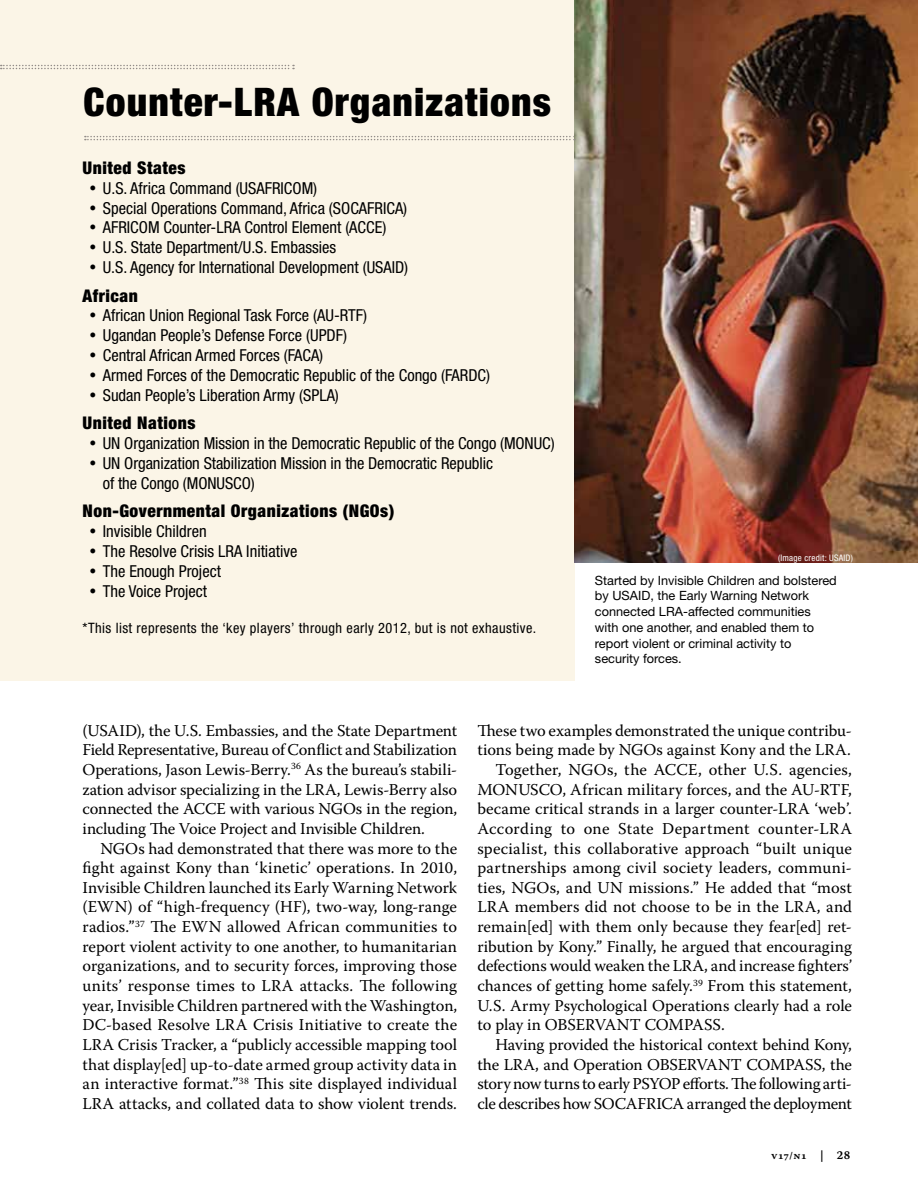
<style>
.page{position:relative;width:918px;height:1188px;background:#fff}
.page>*{position:absolute;margin:0;border:0;box-sizing:border-box;transform-origin:0 0}
.t1{font:900 condensed 39.45px "Helvetica Neue LT Std";letter-spacing:.03em;color:#000}
.t2{font:900 condensed 17.55px "Helvetica Neue LT Std";letter-spacing:.03em;color:#000}
.t3{font:16.5px/19.6px "Warnock Pro";color:#000;text-align:justify}
.t4{font:condensed 16.5px/19.8px "Helvetica Neue LT Std";color:#000}
.t5{font:16.5px "Warnock Pro";letter-spacing:-.02em;color:#000}
.t6{font:16.5px "Warnock Pro";letter-spacing:.02em;color:#000}
.t7{font:condensed 14.4px "Helvetica Neue LT Std";letter-spacing:.03em;color:#000}
.t8{font:12.75px/15.8px "Helvetica Neue LT Std";color:#000}
.t9{font:10.5px "Warnock Pro Semibold Capt";color:#000}
.t10{font:condensed 9px "Helvetica Neue LT Std";letter-spacing:.025em;color:#fff}
.s1{font-size:12px}
</style>
<div class="page">
<div style="left:0;top:0;width:575px;height:680px;background:#fbf5e7"></div>
<img style="left:575px;top:0;width:343px;height:563px">
<svg style="left:1px;top:65px;width:293px;height:4px"></svg>
<svg style="left:85px;top:136px;width:490px;height:4px"></svg>
<h1 class="t1" style="left:83px;top:78px;width:469px">Counter-LRA Organizations</h1>
<p class="t2" style="left:83px;top:157px;width:104px">United States</p>
<p class="t4" style="left:103px;top:178px;width:307px">U.S. Africa Command (USAFRICOM)<br>Special Operations Command, Africa (SOCAFRICA)<br>AFRICOM Counter-LRA Control Element (ACCE)<br>U.S. State Department/U.S. Embassies<br>U.S. Agency for International Development (USAID)</p>
<p class="t2" style="left:83px;top:285px;width:57px">African</p>
<p class="t4" style="left:103px;top:306px;width:389px">African Union Regional Task Force (AU-RTF)<br>Ugandan People’s Defense Force (UPDF)<br>Central African Armed Forces (FACA)<br>Armed Forces of the Democratic Republic of the Congo (FARDC)<br>Sudan People’s Liberation Army (SPLA)</p>
<p class="t2" style="left:83px;top:412px;width:114px">United Nations</p>
<p class="t4" style="left:103px;top:433px;width:453px">UN Organization Mission in the Democratic Republic of the Congo (MONUC)<br>UN Organization Stabilization Mission in the Democratic Republic<br>of the Congo (MONUSCO)</p>
<p class="t2" style="left:83px;top:500px;width:313px">Non-Governmental Organizations (NGOs)</p>
<p class="t4" style="left:103px;top:521px;width:196px">Invisible Children<br>The Resolve Crisis LRA Initiative<br>The Enough Project<br>The Voice Project</p>
<p class="t7" style="left:83px;top:619px;width:455px">*This list represents the ‘key players’ through early 2012, but is not exhaustive.</p>
<p class="t10" style="left:778px;top:552px;width:76px">(Image credit: USAID)</p>
<p class="t8" style="left:595px;top:572px;width:243px">Started by Invisible Children and bolstered by USAID, the Early Warning Network connected LRA-affected communities with one another, and enabled them to report violent or criminal activity to security forces.</p>
<p class="t3" style="left:82px;top:720px;width:376px">(USAID), the U.S. Embassies, and the State Department Field Representative, Bureau of Conflict and Stabilization Operations, Jason Lewis-Berry.<sup>36</sup> As the bureau’s stabili&shy;zation advisor specializing in the LRA, Lewis-Berry also connected the ACCE with various NGOs in the region, including The Voice Project and Invisible Children.</p>
<p class="t3" style="left:82px;top:838px;width:376px;text-indent:18px">NGOs had demonstrated that there was more to the fight against Kony than ‘kinetic’ operations. In 2010, Invisible Children launched its Early Warning Network (EWN) of “high-frequency (HF), two-way, long-range radios.”<sup>37</sup> The EWN allowed African communities to report violent activity to one another, to humanitarian organizations, and to security forces, improving those units’ response times to LRA attacks. The following year, Invisible Children partnered with the Washington, DC-based Resolve LRA Crisis Initiative to create the LRA Crisis Tracker, a “publicly accessible mapping tool that display[ed] up-to-date armed group activity data in an interactive format.”<sup>38</sup> This site displayed individual LRA attacks, and collated data to show violent trends.</p>
<p class="t3" style="left:477px;top:720px;width:376px">These two examples demonstrated the unique contribu-</p>
<p class="t3" style="left:477px;top:740px;width:375px">tions being made by NGOs against Kony and the LRA.</p>
<p class="t3" style="left:495px;top:759px;width:358px">Together, NGOs, the ACCE, other U.S. agencies,</p>
<p class="t3" style="left:477px;top:779px;width:376px">MONUSCO, African military forces, and the AU-RTF,</p>
<p class="t3" style="left:477px;top:799px;width:376px">became critical strands in a larger counter-LRA ‘web’.</p>
<p class="t6" style="left:477px;top:819px;width:376px">According to one State Department counter-LRA</p>
<p class="t3" style="left:477px;top:838px;width:376px">specialist, this collaborative approach “built unique</p>
<p class="t3" style="left:477px;top:858px;width:376px">partnerships among civil society leaders, communi-</p>
<p class="t3" style="left:477px;top:877px;width:376px">ties, NGOs, and UN missions.” He added that “most</p>
<p class="t3" style="left:477px;top:897px;width:376px">LRA members did not choose to be in the LRA, and</p>
<p class="t3" style="left:477px;top:917px;width:376px">remain[ed] with them only because they fear[ed] ret-</p>
<p class="t3" style="left:477px;top:936px;width:376px">ribution by Kony.” Finally, he argued that encouraging</p>
<p class="t3" style="left:477px;top:956px;width:376px">defections would weaken the LRA, and increase fighters’</p>
<p class="t3" style="left:477px;top:976px;width:376px">chances of getting home safely.<sup>39</sup> From this statement,</p>
<p class="t3" style="left:477px;top:995px;width:376px">U.S. Army Psychological Operations clearly had a role</p>
<p class="t3" style="left:477px;top:1015px;width:249px">to play in OBSERVANT COMPASS.</p>
<p class="t3" style="left:495px;top:1034px;width:358px">Having provided the historical context behind Kony,</p>
<p class="t3" style="left:477px;top:1054px;width:376px">the LRA, and Operation OBSERVANT COMPASS, the</p>
<p class="t5" style="left:477px;top:1074px;width:376px">story now turns to early PSYOP efforts. The following arti-</p>
<p class="t3" style="left:477px;top:1093px;width:376px">cle describes how SOCAFRICA arranged the deployment</p>
<p class="t9" style="left:771px;top:1150px;width:81px">v17/n1 <span class="s1">| 28</span></p>
</div>
